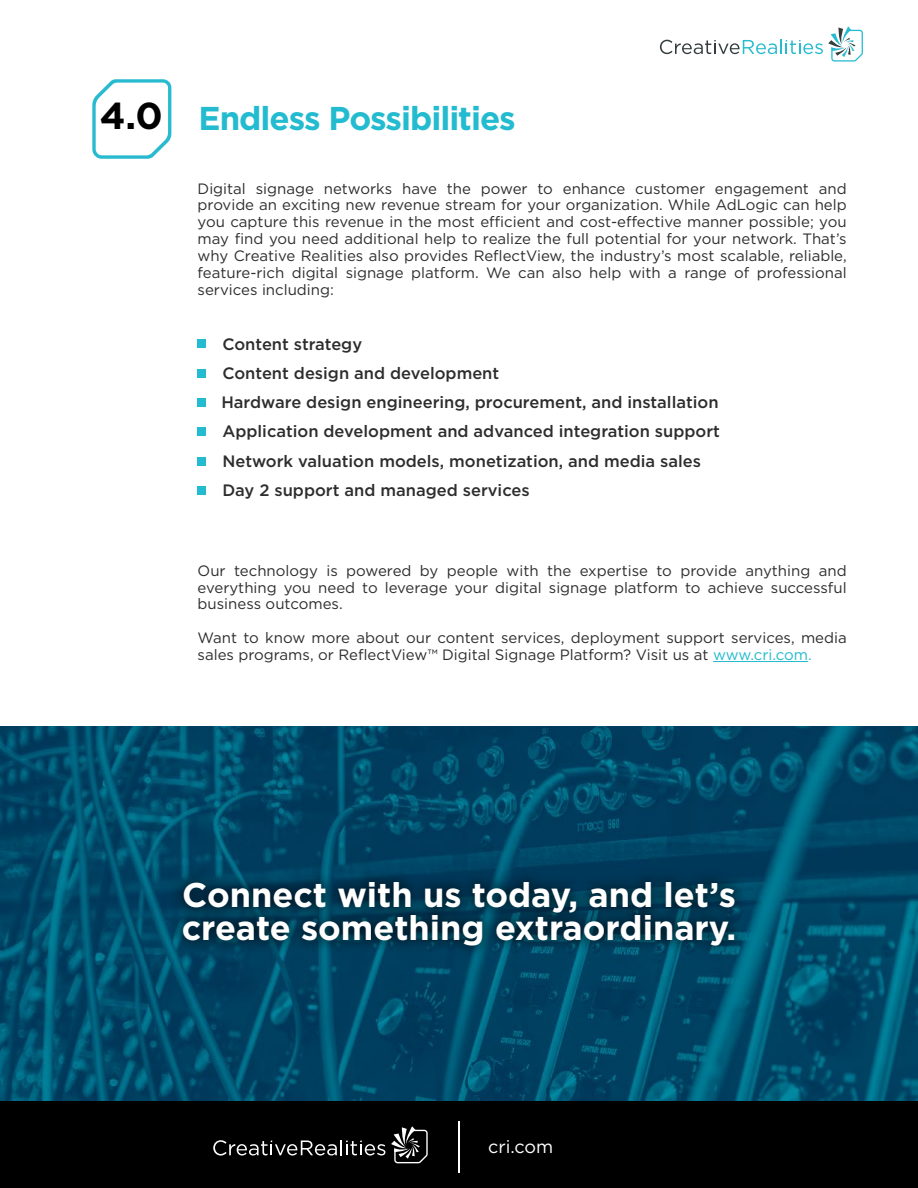
<style>
.page{position:relative;width:918px;height:1188px;background:#fff}
.page>*{position:absolute;margin:0;border:0;box-sizing:border-box;transform-origin:0 0}
.t1{font:700 34.2px/33px "Gotham";color:#fff}
.t2{font:700 33px "Gotham";letter-spacing:-.03em;color:#23bbcf}
.t3{font:18px "Gotham";color:#fff}
.t4{font:500 16.5px/29.2px "Gotham";color:#2d2d2d}
.t5{font:15px/16.8px "Gotham";color:#2d2d2d;text-align:justify}
.s1{font-size:37.5px;color:#000}
.s2{color:#23bbcf}
</style>
<div class="page">
<hr style="left:713px;top:661px;width:95px;height:1px;background:#23bbcf">
<img style="left:0;top:727px;width:918px;height:375px">
<div style="left:0;top:1102px;width:918px;height:86px;background:#000"></div>
<div style="left:170px;top:868px;width:578px;height:90px;background:#000;opacity:.5"></div>
<div style="left:198px;top:340px;width:8px;height:8px;background:#23bbcf"></div>
<div style="left:198px;top:369px;width:8px;height:8px;background:#23bbcf"></div>
<div style="left:198px;top:398px;width:8px;height:9px;background:#23bbcf"></div>
<div style="left:198px;top:427px;width:8px;height:9px;background:#23bbcf"></div>
<div style="left:198px;top:457px;width:8px;height:8px;background:#23bbcf"></div>
<div style="left:198px;top:486px;width:8px;height:9px;background:#23bbcf"></div>
<hr style="left:458px;top:1122px;width:2px;height:51px;background:#fff">
<svg style="left:213px;top:1140px;width:172px;height:16px"></svg>
<svg style="left:391px;top:1126px;width:37px;height:37px"></svg>
<svg style="left:92px;top:79px;width:79px;height:80px"></svg>
<svg style="left:660px;top:26px;width:203px;height:36px"></svg>
<h2 class="t2" style="left:100px;top:96px;width:418px"><span class="s1">4.0</span> Endless Possibilities</h2>
<p class="t5" style="left:198px;top:180px;width:651px">Digital signage networks have the power to enhance customer engagement and provide an exciting new revenue stream for your organization. While AdLogic can help you capture this revenue in the most efficient and cost-effective manner possible; you may find you need additional help to realize the full potential for your network. That’s why Creative Realities also provides ReflectView, the industry’s most scalable, reliable, feature-rich digital signage platform. We can also help with a range of professional services including:</p>
<p class="t4" style="left:222px;top:329px;width:278px">Content strategy<br>Content design and development</p>
<p class="t4" style="left:222px;top:387px;width:499px;text-indent:-25px">• Hardware design engineering, procurement, and installation Application development and advanced integration support Network valuation models, monetization, and media sales Day 2 support and managed services</p>
<p class="t5" style="left:198px;top:562px;width:651px">Our technology is powered by people with the expertise to provide anything and everything you need to leverage your digital signage platform to achieve successful business outcomes.</p>
<p class="t5" style="left:198px;top:629px;width:651px">Want to know more about our content services, deployment support services, media sales programs, or ReflectView™ Digital Signage Platform? Visit us at <span class="s2">www.cri.com.</span></p>
<h1 class="t1" style="left:182px;top:878px;width:556px">Connect with us today, and let’s create something extraordinary.</h1>
<p class="t3" style="left:488px;top:1135px;width:67px">cri.com</p>
</div>
